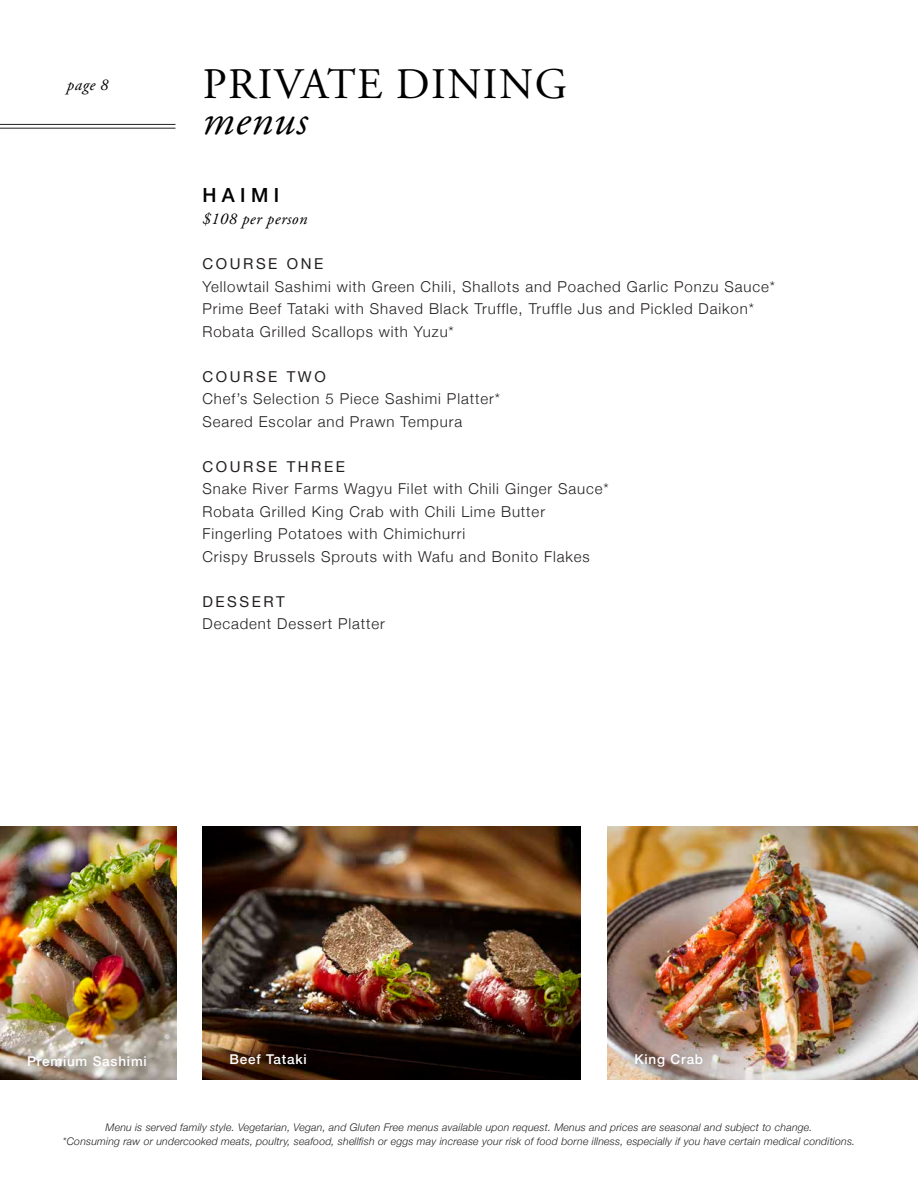
<style>
.page{position:relative;width:918px;height:1188px;background:#fff}
.page>*{position:absolute;margin:0;border:0;box-sizing:border-box;transform-origin:0 0}
.t1{font:43.5px/36px "Adobe Garamond Pro";letter-spacing:.035em;color:#000}
.Section{font:500 19.5px "Helvetica Neue";letter-spacing:.275em;color:#000}
.Price_or_Description{font:italic 16.5px "Adobe Garamond Pro";letter-spacing:.03em;color:#000}
.Menu_Items{font:300 15px "Helvetica Neue";letter-spacing:.06em;color:#231f20}
.Courses{font:15px "Helvetica Neue";letter-spacing:.17em;color:#231f20}
.Photo_Captions{font:500 13.5px "Helvetica Neue";letter-spacing:.06em;color:#fff}
.t2{font:italic 300 10.5px/13.5px "Helvetica Neue";letter-spacing:.02em;color:#231f20;text-align:center}
.s1{font-style:italic}
</style>
<div class="page">
<img style="left:608px;top:827px;width:310px;height:253px">
<img style="left:202px;top:827px;width:378px;height:253px">
<hr style="left:0;top:128px;width:176px;height:1px;background:#231f20">
<hr style="left:0;top:124px;width:176px;height:1px;background:#231f20">
<div style="left:628px;top:1047px;width:82px;height:27px;background:#231f20;opacity:.25"></div>
<div style="left:223px;top:1047px;width:90px;height:25px;background:#231f20;opacity:.25"></div>
<img style="left:0;top:827px;width:176px;height:253px">
<div style="left:20px;top:1049px;width:134px;height:25px;background:#231f20;opacity:.25"></div>
<p class="Price_or_Description" style="left:67px;top:75px;width:43px">page 8</p>
<p class="t1" style="left:202px;top:68px;width:366px">PRIVATE DINING <span class="s1">menus</span></p>
<p class="Section" style="left:202px;top:179px;width:78px">HAIMI</p>
<p class="Price_or_Description" style="left:202px;top:209px;width:106px">$108 per person</p>
<p class="Courses" style="left:202px;top:253px;width:122px">COURSE ONE</p>
<p class="Menu_Items" style="left:202px;top:275px;width:574px">Yellowtail Sashimi with Green Chili, Shallots and Poached Garlic Ponzu Sauce*</p>
<p class="Menu_Items" style="left:202px;top:297px;width:553px">Prime Beef Tataki with Shaved Black Truffle, Truffle Jus and Pickled Daikon*</p>
<p class="Menu_Items" style="left:202px;top:320px;width:253px">Robata Grilled Scallops with Yuzu*</p>
<p class="Courses" style="left:202px;top:366px;width:125px">COURSE TWO</p>
<p class="Menu_Items" style="left:202px;top:387px;width:299px">Chef’s Selection 5 Piece Sashimi Platter*</p>
<p class="Menu_Items" style="left:202px;top:410px;width:261px">Seared Escolar and Prawn Tempura</p>
<p class="Courses" style="left:202px;top:456px;width:144px">COURSE THREE</p>
<p class="Menu_Items" style="left:202px;top:477px;width:408px">Snake River Farms Wagyu Filet with Chili Ginger Sauce*</p>
<p class="Menu_Items" style="left:202px;top:500px;width:344px">Robata Grilled King Crab with Chili Lime Butter</p>
<p class="Menu_Items" style="left:202px;top:522px;width:264px">Fingerling Potatoes with Chimichurri</p>
<p class="Menu_Items" style="left:202px;top:545px;width:389px">Crispy Brussels Sprouts with Wafu and Bonito Flakes</p>
<p class="Courses" style="left:202px;top:591px;width:84px">DESSERT</p>
<p class="Menu_Items" style="left:202px;top:612px;width:184px">Decadent Dessert Platter</p>
<p class="Photo_Captions" style="left:27px;top:1050px;width:121px">Premium Sashimi</p>
<p class="Photo_Captions" style="left:230px;top:1049px;width:79px">Beef Tataki</p>
<p class="Photo_Captions" style="left:634px;top:1049px;width:70px">King Crab</p>
<p class="t2" style="left:63px;top:1120px;width:794px">Menu is served family style. Vegetarian, Vegan, and Gluten Free menus available upon request. Menus and prices are seasonal and subject to change.<br>*Consuming raw or undercooked meats, poultry, seafood, shellfish or eggs may increase your risk of food borne illness, especially if you have certain medical conditions.</p>
</div>
